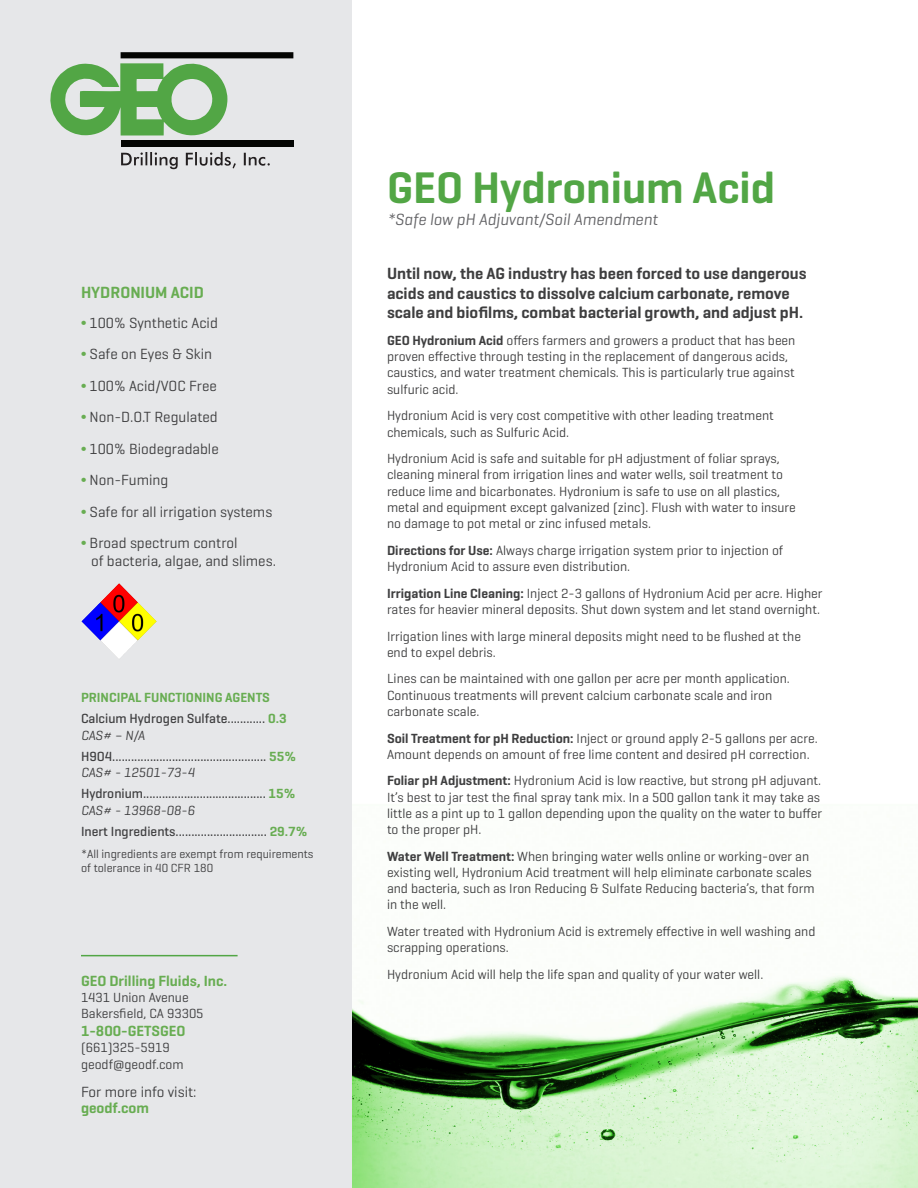
<style>
.page{position:relative;width:918px;height:1188px;background:#fff}
.page>*{position:absolute;margin:0;border:0;box-sizing:border-box;transform-origin:0 0}
.t1{font:600 45px "Geogrotesque";color:#52a645}
.t2{font:600 16.5px/19.8px "Geogrotesque";color:#3e3e3f}
.t3{font:italic 16.5px "Geogrotesque";color:#636366}
.t4{font:600 16.5px "Geogrotesque";color:#68ad52}
.t5{font:15px/16.5px "Geogrotesque";color:#3e3e3f}
.t6{font:600 15px "Geogrotesque";color:#68ad52}
.t7{font:13.5px/16.2px "Geogrotesque";color:#3e3e3f}
.t8{font:500 13.5px/16.5px "Geogrotesque";color:#3e3e3f}
.t9{font:600 13.5px "Geogrotesque";color:#68ad52}
.t10{font:italic 13.5px "Geogrotesque";color:#3e3e3f}
.t11{font:12px/13.5px "Geogrotesque";color:#3e3e3f}
.s1{font-family:"Arial";font-weight:700;color:#68ad52}
.s2{font-weight:600;color:#68ad52}
.s3{font-weight:400;font-style:italic}
.s4{font-weight:600}
</style>
<div class="page">
<div style="left:0;top:0;width:353px;height:1188px;background:#e6e7e9"></div>
<img style="left:353px;top:975px;width:565px;height:213px">
<svg style="left:50px;top:52px;width:243px;height:84px"></svg>
<div style="left:121px;top:140px;width:172px;height:6px;background:#040503"></div>
<svg style="left:121px;top:152px;width:149px;height:17px"></svg>
<hr style="left:81px;top:955px;width:157px;height:1px;background:#52a645">
<img style="left:81px;top:584px;width:76px;height:74px">
<p class="t4" style="left:81px;top:282px;width:124px">HYDRONIUM ACID</p>
<p class="t5" style="left:81px;top:314px;width:138px"><span class="s1">•</span> 100% Synthetic Acid</p>
<p class="t5" style="left:81px;top:345px;width:133px"><span class="s1">•</span> Safe on Eyes &amp; Skin</p>
<p class="t5" style="left:81px;top:377px;width:137px"><span class="s1">•</span> 100% Acid/VOC Free</p>
<p class="t5" style="left:81px;top:408px;width:138px"><span class="s1">•</span> Non-D.O.T Regulated</p>
<p class="t5" style="left:81px;top:440px;width:139px"><span class="s1">•</span> 100% Biodegradable</p>
<p class="t5" style="left:81px;top:471px;width:89px"><span class="s1">•</span> Non-Fuming</p>
<p class="t5" style="left:81px;top:503px;width:193px"><span class="s1">•</span> Safe for all irrigation systems</p>
<p class="t5" style="left:91px;top:534px;width:186px;line-height:18px;text-indent:-10px"><span class="s1">•</span> Broad spectrum control<br>of bacteria, algae, and slimes.</p>
<p class="t9" style="left:81px;top:689px;width:191px">PRINCIPAL FUNCTIONING AGENTS</p>
<p class="t8" style="left:81px;top:710px;width:207px">Calcium Hydrogen Sulfate............ <span class="s2">0.3</span></p>
<p class="t10" style="left:81px;top:727px;width:66px">CAS# – N/A</p>
<p class="t8" style="left:81px;top:748px;width:217px">H9O4................................................. <span class="s2">55%<br></span><span class="s3">CAS# - 12501-73-4</span></p>
<p class="t8" style="left:81px;top:785px;width:216px">Hydronium....................................... <span class="s2">15%<br></span><span class="s3">CAS# - 13968-08-6</span></p>
<p class="t8" style="left:81px;top:823px;width:228px">Inert Ingredients............................. <span class="s2">29.7%</span></p>
<p class="t11" style="left:81px;top:847px;width:234px">*All ingredients are exempt from requirements of tolerance in 40 CFR 180</p>
<p class="t6" style="left:81px;top:971px;width:148px">GEO Drilling Fluids, Inc.</p>
<p class="t7" style="left:81px;top:989px;width:109px">1431 Union Avenue</p>
<p class="t7" style="left:81px;top:1005px;width:124px">Bakersfield, CA 93305</p>
<p class="t6" style="left:81px;top:1022px;width:106px">1-800-GETSGEO</p>
<p class="t7" style="left:81px;top:1039px;width:104px">(661)325-5919 geodf@geodf.com</p>
<p class="t5" style="left:81px;top:1083px;width:117px">For more info visit: <span class="s2">geodf.com</span></p>
<p class="t1" style="left:387px;top:160px;width:390px">GEO Hydronium Acid</p>
<p class="t3" style="left:387px;top:210px;width:272px">*Safe low pH Adjuvant/Soil Amendment</p>
<p class="t2" style="left:387px;top:263px;width:421px">Until now, the AG industry has been forced to use dangerous acids and caustics to dissolve calcium carbonate, remove scale and biofilms, combat bacterial growth, and adjust pH.</p>
<p class="t7" style="left:387px;top:332px;width:410px"><span class="s4">GEO Hydronium Acid</span> offers farmers and growers a product that has been proven effective through testing in the replacement of dangerous acids, caustics, and water treatment chemicals. This is particularly true against sulfuric acid.</p>
<p class="t7" style="left:387px;top:407px;width:388px">Hydronium Acid is very cost competitive with other leading treatment chemicals, such as Sulfuric Acid.</p>
<p class="t7" style="left:387px;top:450px;width:410px">Hydronium Acid is safe and suitable for pH adjustment of foliar sprays, cleaning mineral from irrigation lines and water wells, soil treatment to reduce lime and bicarbonates. Hydronium is safe to use on all plastics, metal and equipment except galvanized (zinc). Flush with water to insure no damage to pot metal or zinc infused metals.</p>
<p class="t7" style="left:387px;top:542px;width:398px"><span class="s4">Directions for Use:</span> Always charge irrigation system prior to injection of<br>Hydronium Acid to assure even distribution.</p>
<p class="t7" style="left:387px;top:585px;width:437px"><span class="s4">Irrigation Line Cleaning:</span> Inject 2-3 gallons of Hydronium Acid per acre. Higher rates for heavier mineral deposits. Shut down system and let stand overnight.</p>
<p class="t7" style="left:387px;top:627px;width:415px">Irrigation lines with large mineral deposits might need to be flushed at the end to expel debris.</p>
<p class="t7" style="left:387px;top:670px;width:404px">Lines can be maintained with one gallon per acre per month application.</p>
<p class="t7" style="left:387px;top:687px;width:387px">Continuous treatments will prevent calcium carbonate scale and iron carbonate scale.</p>
<p class="t7" style="left:387px;top:729px;width:432px"><span class="s4">Soil Treatment for pH Reduction:</span> Inject or ground apply 2-5 gallons per acre.<br>Amount depends on amount of free lime content and desired pH correction.</p>
<p class="t7" style="left:387px;top:772px;width:437px"><span class="s4">Foliar pH Adjustment:</span> Hydronium Acid is low reactive, but strong pH adjuvant.<br>It’s best to jar test the final spray tank mix. In a 500 gallon tank it may take as little as a pint up to 1 gallon depending upon the quality on the water to buffer to the proper pH.</p>
<p class="t7" style="left:387px;top:848px;width:429px"><span class="s4">Water Well Treatment:</span> When bringing water wells online or working-over an existing well, Hydronium Acid treatment will help eliminate carbonate scales and bacteria, such as Iron Reducing &amp; Sulfate Reducing bacteria’s, that form in the well.</p>
<p class="t7" style="left:387px;top:923px;width:430px">Water treated with Hydronium Acid is extremely effective in well washing and scrapping operations.</p>
<p class="t7" style="left:387px;top:966px;width:378px">Hydronium Acid will help the life span and quality of your water well.</p>
</div>
